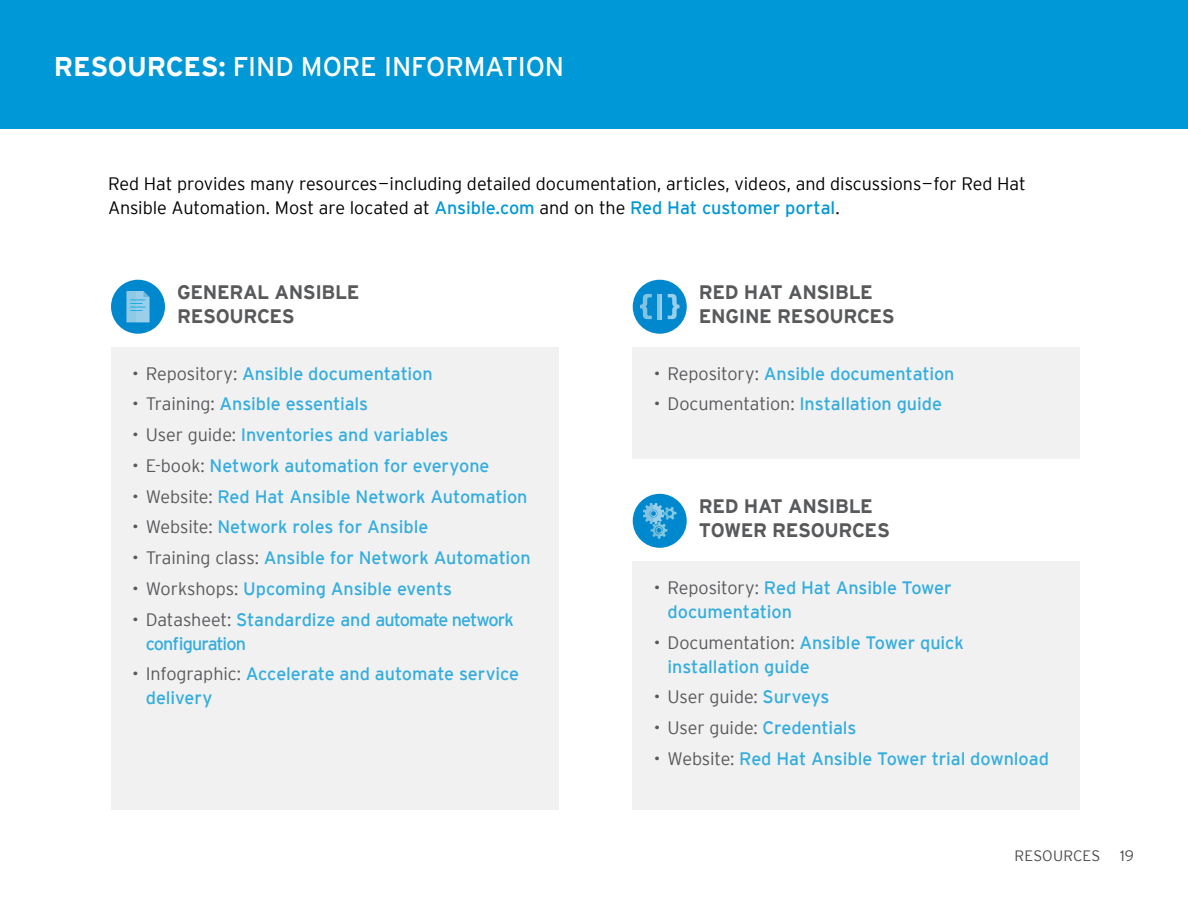
<style>
.page{position:relative;width:1188px;height:918px;background:#fff}
.page>*{position:absolute;margin:0;border:0;box-sizing:border-box;transform-origin:0 0}
.t1{font:27px "Interstate";letter-spacing:-.005em;color:#fff}
.t2{font:700 19.5px/24px "Interstate";letter-spacing:-.02em;color:#58595b}
.t3{font:18px/24px "Interstate";letter-spacing:-.005em;color:#33adde}
.t4{font:300 18px/24px "Interstate";letter-spacing:-.005em;color:#000}
.t5{font:18px/24px "Interstate";letter-spacing:-.05em;color:#33adde}
.t6{font:300 18px "Interstate";letter-spacing:-.005em;color:#58595b}
.t7{font:300 15px "Interstate";letter-spacing:.01em;color:#4c4c4c}
.s1{font-weight:700}
.s2{font-weight:400;color:#0098d6}
.s3{font-weight:300;color:#58595b}
.s4{font-weight:400;color:#33adde}
</style>
<div class="page">
<div style="left:0;top:0;width:1188px;height:129px;background:#0098d6"></div>
<div style="left:111px;top:348px;width:447px;height:462px;background:#f1f1f2"></div>
<div style="left:111px;top:280px;width:54px;height:54px;background:#0088ce;border-radius:50%"></div>
<svg style="left:126px;top:291px;width:24px;height:31px"></svg>
<div style="left:633px;top:494px;width:54px;height:54px;background:#0088ce;border-radius:50%"></div>
<svg style="left:643px;top:503px;width:34px;height:36px"></svg>
<div style="left:633px;top:562px;width:447px;height:248px;background:#f1f1f2"></div>
<div style="left:633px;top:348px;width:447px;height:111px;background:#f1f1f2"></div>
<div style="left:633px;top:280px;width:54px;height:54px;background:#0088ce;border-radius:50%"></div>
<hr style="left:658px;top:294px;width:4px;height:25px;background:#99cfeb">
<svg style="left:668px;top:294px;width:11px;height:25px"></svg>
<svg style="left:640px;top:294px;width:12px;height:25px"></svg>
<hr style="left:658px;top:294px;width:2px;height:25px;background:#a3dbe8">
<h1 class="t1" style="left:54px;top:51px;width:512px"><span class="s1">RESOURCES:</span> FIND MORE INFORMATION</h1>
<p class="t4" style="left:108px;top:171px;width:919px">Red Hat provides many resources—including detailed documentation, articles, videos, and discussions—for Red Hat<br>Ansible Automation. Most are located at <span class="s2">Ansible.com</span> and on the <span class="s2">Red Hat customer portal</span>.</p>
<p class="t2" style="left:177px;top:280px;width:184px">GENERAL ANSIBLE<br>RESOURCES</p>
<p class="t3" style="left:132px;top:361px;width:302px"><span class="s3">• Repository:</span> Ansible documentation</p>
<p class="t3" style="left:132px;top:392px;width:237px"><span class="s3">• Training:</span> Ansible essentials</p>
<p class="t3" style="left:132px;top:423px;width:318px"><span class="s3">• User guide:</span> Inventories and variables</p>
<p class="t3" style="left:132px;top:453px;width:359px"><span class="s3">• E-book:</span> Network automation for everyone</p>
<p class="t3" style="left:132px;top:484px;width:397px"><span class="s3">• Website:</span> Red Hat Ansible Network Automation</p>
<p class="t3" style="left:132px;top:515px;width:298px"><span class="s3">• Website:</span> Network roles for Ansible</p>
<p class="t3" style="left:132px;top:546px;width:400px"><span class="s3">• Training class:</span> Ansible for Network Automation</p>
<p class="t3" style="left:132px;top:576px;width:321px"><span class="s3">• Workshops:</span> Upcoming Ansible events</p>
<p class="t5" style="left:146px;top:607px;width:370px;text-indent:-14px"><span class="s3">• Datasheet:</span> Standardize and automate network configuration</p>
<p class="t3" style="left:146px;top:662px;width:375px;text-indent:-14px"><span class="s3">• Infographic:</span> Accelerate and automate service delivery</p>
<p class="t2" style="left:699px;top:280px;width:197px">RED HAT ANSIBLE<br>ENGINE RESOURCES</p>
<p class="t3" style="left:654px;top:361px;width:302px"><span class="s3">• Repository:</span> Ansible documentation</p>
<p class="t3" style="left:654px;top:392px;width:290px"><span class="s3">• Documentation:</span> Installation guide</p>
<p class="t2" style="left:699px;top:494px;width:192px">RED HAT ANSIBLE<br>TOWER RESOURCES</p>
<p class="t3" style="left:667px;top:575px;width:286px;text-indent:-14px"><span class="s3">• Repository:</span> Red Hat Ansible Tower documentation</p>
<p class="t3" style="left:667px;top:630px;width:298px;text-indent:-14px"><span class="s3">• Documentation:</span> Ansible Tower quick installation guide</p>
<p class="t6" style="left:654px;top:687px;width:177px">• User guide: <span class="s4">Surveys</span></p>
<p class="t6" style="left:654px;top:718px;width:204px">• User guide: <span class="s4">Credentials</span></p>
<p class="t3" style="left:654px;top:746px;width:397px"><span class="s3">• Website:</span> Red Hat Ansible Tower trial download</p>
<p class="t7" style="left:1015px;top:847px;width:87px">RESOURCES</p>
<p class="t7" style="left:1120px;top:847px;width:15px">19</p>
</div>
